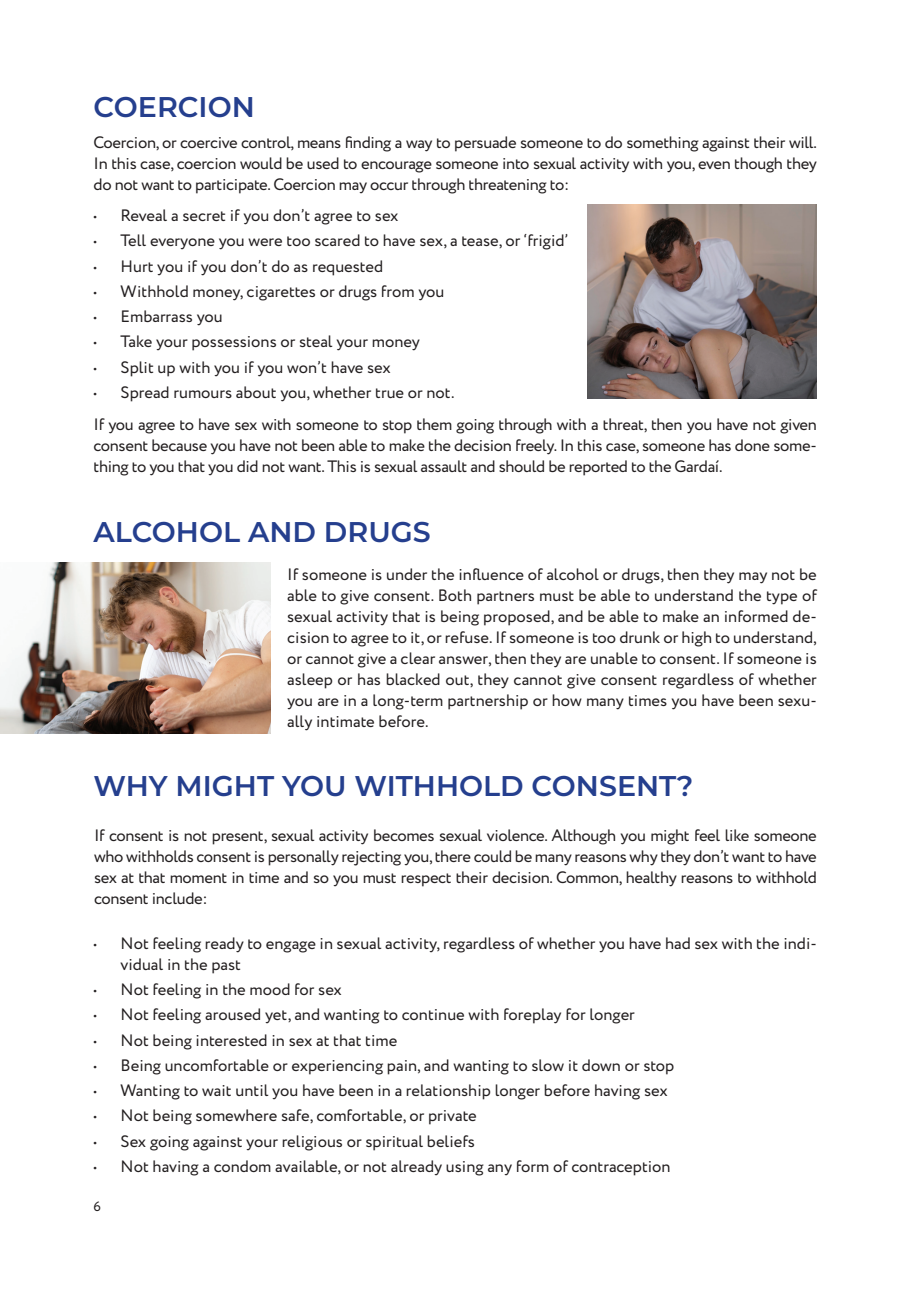
<style>
.page{position:relative;width:919px;height:1289px;background:#fff}
.page>*{position:absolute;margin:0;border:0;box-sizing:border-box;transform-origin:0 0}
.t1{font:600 28.5px "Montserrat";color:#253f8e}
.t2{font:16.5px/21px "Circe";color:#231f20;text-align:justify}
.t3{font:13.5px "Circe";color:#231f20}
.s1{font-size:15px}
</style>
<div class="page">
<img style="left:587px;top:204px;width:229px;height:194px">
<img style="left:0;top:563px;width:270px;height:170px">
<p class="t1" style="left:94px;top:88px;width:163px">COERCION</p>
<p class="t2" style="left:94px;top:132px;width:724px">Coercion, or coercive control, means finding a way to persuade someone to do something against their will.<br>In this case, coercion would be used to encourage someone into sexual activity with you, even though they do not want to participate. Coercion may occur through threatening to:</p>
<p class="t2" style="left:94px;top:205px;width:306px"><span class="s1">•</span> Reveal a secret if you don’t agree to sex</p>
<p class="t2" style="left:94px;top:231px;width:476px"><span class="s1">•</span> Tell everyone you were too scared to have sex, a tease, or ‘frigid’</p>
<p class="t2" style="left:94px;top:256px;width:291px"><span class="s1">•</span> Hurt you if you don’t do as requested</p>
<p class="t2" style="left:94px;top:281px;width:352px"><span class="s1">•</span> Withhold money, cigarettes or drugs from you</p>
<p class="t2" style="left:94px;top:306px;width:131px"><span class="s1">•</span> Embarrass you</p>
<p class="t2" style="left:94px;top:332px;width:328px"><span class="s1">•</span> Take your possessions or steal your money</p>
<p class="t2" style="left:94px;top:357px;width:299px"><span class="s1">•</span> Split up with you if you won’t have sex</p>
<p class="t2" style="left:94px;top:382px;width:362px"><span class="s1">•</span> Spread rumours about you, whether true or not.</p>
<p class="t2" style="left:94px;top:414px;width:724px">If you agree to have sex with someone to stop them going through with a threat, then you have not given consent because you have not been able to make the decision freely. In this case, someone has done some&shy;thing to you that you did not want. This is sexual assault and should be reported to the Gardaí.</p>
<p class="t1" style="left:94px;top:513px;width:338px">ALCOHOL AND DRUGS</p>
<p class="t2" style="left:287px;top:564px;width:531px">If someone is under the influence of alcohol or drugs, then they may not be able to give consent. Both partners must be able to understand the type of sexual activity that is being proposed, and be able to make an informed de&shy;cision to agree to it, or refuse. If someone is too drunk or high to understand, or cannot give a clear answer, then they are unable to consent. If someone is asleep or has blacked out, they cannot give consent regardless of whether you are in a long-term partnership or how many times you have been sexu&shy;ally intimate before.</p>
<p class="t1" style="left:94px;top:767px;width:601px">WHY MIGHT YOU WITHHOLD CONSENT?</p>
<p class="t2" style="left:94px;top:825px;width:724px">If consent is not present, sexual activity becomes sexual violence. Although you might feel like someone who withholds consent is personally rejecting you, there could be many reasons why they don’t want to have sex at that moment in time and so you must respect their decision. Common, healthy reasons to withhold consent include:</p>
<p class="t2" style="left:121px;top:933px;width:697px;text-indent:-27px"><span class="s1">•</span> Not feeling ready to engage in sexual activity, regardless of whether you have had sex with the indi&shy;vidual in the past</p>
<p class="t2" style="left:94px;top:979px;width:250px"><span class="s1">•</span> Not feeling in the mood for sex</p>
<p class="t2" style="left:94px;top:1004px;width:542px"><span class="s1">•</span> Not feeling aroused yet, and wanting to continue with foreplay for longer</p>
<p class="t2" style="left:94px;top:1030px;width:305px"><span class="s1">•</span> Not being interested in sex at that time</p>
<p class="t2" style="left:94px;top:1055px;width:582px"><span class="s1">•</span> Being uncomfortable or experiencing pain, and wanting to slow it down or stop</p>
<p class="t2" style="left:94px;top:1080px;width:575px"><span class="s1">•</span> Wanting to wait until you have been in a relationship longer before having sex</p>
<p class="t2" style="left:94px;top:1105px;width:384px"><span class="s1">•</span> Not being somewhere safe, comfortable, or private</p>
<p class="t2" style="left:94px;top:1131px;width:383px"><span class="s1">•</span> Sex going against your religious or spiritual beliefs</p>
<p class="t2" style="left:94px;top:1156px;width:578px"><span class="s1">•</span> Not having a condom available, or not already using any form of contraception</p>
<p class="t3" style="left:94px;top:1197px;width:9px">6</p>
</div>
